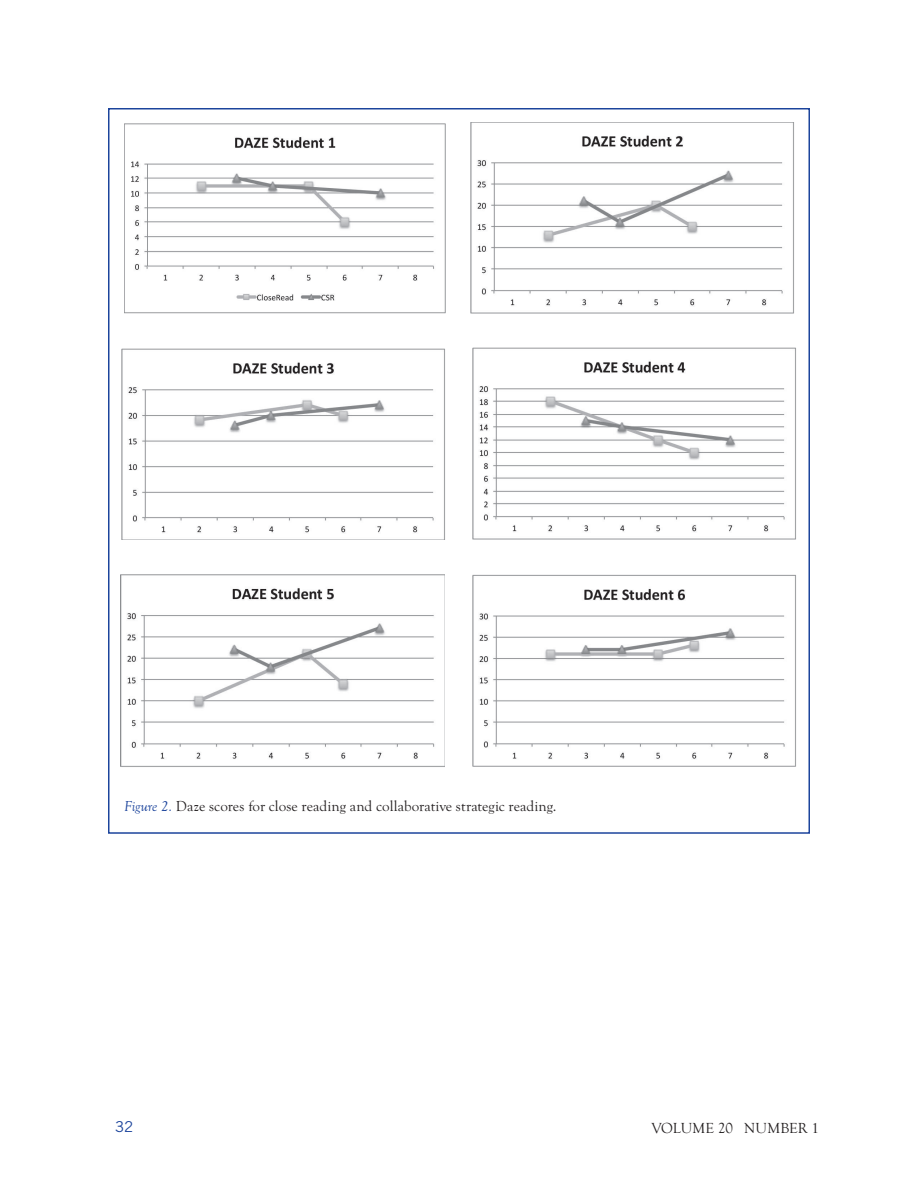
<style>
.page{position:relative;width:918px;height:1188px;background:#fff}
.page>*{position:absolute;margin:0;border:0;box-sizing:border-box;transform-origin:0 0}
.t1{font:15px "Goudy Old Sty TOT";letter-spacing:.005em;color:#231f20}
.t2{font:15px "Goudy Old Style T";color:#231f20}
.t3{font:15px "Trade Gothic LT Std";color:#1c449c}
.s1{font-style:italic;color:#1c449c}
</style>
<div class="page">
<img style="left:124px;top:123px;width:322px;height:191px">
<img style="left:122px;top:348px;width:323px;height:192px">
<img style="left:472px;top:347px;width:324px;height:193px">
<img style="left:121px;top:574px;width:324px;height:193px">
<img style="left:472px;top:574px;width:324px;height:193px">
<img style="left:471px;top:122px;width:323px;height:192px">
<p class="t1" style="left:124px;top:798px;width:434px"><span class="s1">Figure 2.</span> Daze scores for close reading and collaborative strategic reading.</p>
<p class="t3" style="left:115px;top:1118px;width:19px">32</p>
<p class="t2" style="left:651px;top:1120px;width:169px">VOLUME 20 NUMBER 1</p>
</div>
